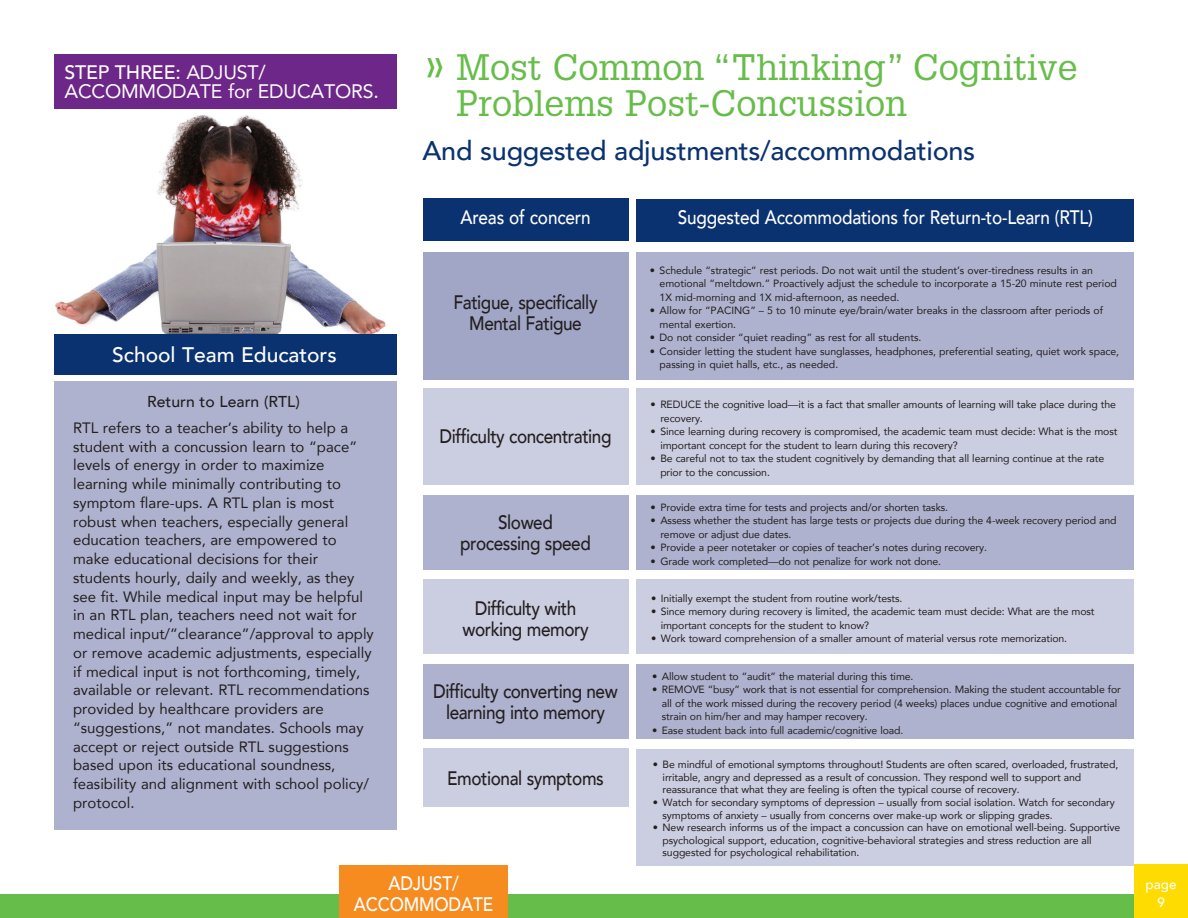
<style>
.page{position:relative;width:1188px;height:918px;background:#fff}
.page>*{position:absolute;margin:0;border:0;box-sizing:border-box;transform-origin:0 0}
.t1{font:36px "Glypha LT Std";color:#67bd4a}
.t2{font:500 27px "Avenir";letter-spacing:-.01em;color:#0b3270}
.t3{font:500 21px "Avenir";color:#fff}
.t4{font:500 19.5px/21px "Avenir";letter-spacing:-.025em;color:#231f20;text-align:center;scale:.88 1}
.t5{font:500 19.5px "Avenir";letter-spacing:-.01em;color:#fff;scale:.88 1}
.t6{font:19.5px "Avenir";letter-spacing:-.01em;color:#fff}
.t7{font:500 19.5px "Avenir";letter-spacing:-.01em;color:#fff}
.t8{font:500 15.75px "Avenir";color:#231f20}
.t9{font:15px/18.8px "Avenir";color:#231f20}
.t10{font:500 13.5px "Avenir";color:#fff}
.t11{font:10.5px/13.5px "Avenir";letter-spacing:-.01em;color:#231f20}
.s1{font-weight:400}
.s2{font-size:45px}
</style>
<div class="page">
<div style="left:0;top:894px;width:1188px;height:24px;background:#67bd4a"></div>
<div style="left:1134px;top:864px;width:54px;height:54px;background:#ffdc01"></div>
<div style="left:339px;top:866px;width:169px;height:52px;background:#f68b1f"></div>
<div style="left:423px;top:199px;width:206px;height:42px;background:#0b3270"></div>
<div style="left:637px;top:199px;width:497px;height:42px;background:#0b3270"></div>
<div style="left:423px;top:252px;width:206px;height:127px;background:#a1a6c6"></div>
<div style="left:637px;top:252px;width:497px;height:127px;background:#aeb2ce"></div>
<div style="left:423px;top:389px;width:206px;height:96px;background:#cbcde0"></div>
<div style="left:637px;top:389px;width:497px;height:96px;background:#cbcde0"></div>
<div style="left:423px;top:495px;width:206px;height:74px;background:#aeb2ce"></div>
<div style="left:637px;top:495px;width:497px;height:74px;background:#aeb2ce"></div>
<div style="left:423px;top:580px;width:206px;height:74px;background:#cbcde0"></div>
<div style="left:637px;top:580px;width:497px;height:74px;background:#cbcde0"></div>
<div style="left:423px;top:664px;width:206px;height:74px;background:#aeb2ce"></div>
<div style="left:637px;top:664px;width:497px;height:74px;background:#aeb2ce"></div>
<div style="left:423px;top:749px;width:206px;height:58px;background:#cbcde0"></div>
<div style="left:637px;top:749px;width:497px;height:117px;background:#cbcde0"></div>
<div style="left:54px;top:54px;width:342px;height:55px;background:#6c2789"></div>
<img style="left:55px;top:116px;width:331px;height:218px">
<div style="left:54px;top:334px;width:342px;height:41px;background:#0b3270"></div>
<div style="left:54px;top:381px;width:342px;height:448px;background:#aeb2ce"></div>
<p class="t7" style="left:64px;top:55px;width:203px">STEP THREE: <span class="s1">ADJUST/</span></p>
<p class="t6" style="left:64px;top:76px;width:316px">ACCOMMODATE for EDUCATORS.</p>
<p class="t3" style="left:112px;top:336px;width:226px">School Team Educators</p>
<p class="t8" style="left:147px;top:388px;width:154px">Return to Learn (RTL)</p>
<p class="t9" style="left:73px;top:418px;width:302px">RTL refers to a teacher’s ability to help a student with a concussion learn to “pace” levels of energy in order to maximize learning while minimally contributing to symptom flare-ups. A RTL plan is most robust when teachers, especially general education teachers, are empowered to make educational decisions for their students hourly, daily and weekly, as they see fit. While medical input may be helpful in an RTL plan, teachers need not wait for medical input/”clearance”/approval to apply or remove academic adjustments, especially if medical input is not forthcoming, timely, available or relevant. RTL recommendations provided by healthcare providers are “suggestions,” not mandates. Schools may accept or reject outside RTL suggestions based upon its educational soundness, feasibility and alignment with school policy/ protocol.</p>
<p class="t1" style="left:423px;top:46px;width:656px"><span class="s2">»</span> Most Common “Thinking” Cognitive</p>
<p class="t1" style="left:456px;top:82px;width:453px">Problems Post-Concussion</p>
<p class="t2" style="left:423px;top:127px;width:554px">And suggested adjustments/accommodations</p>
<p class="t5" style="left:461px;top:201px;width:149px">Areas of concern</p>
<p class="t5" style="left:678px;top:201px;width:473px">Suggested Accommodations for Return-to-Learn (RTL)</p>
<p class="t4" style="left:453px;top:291px;width:165px">Fatigue, specifically</p>
<p class="t4" style="left:469px;top:312px;width:129px">Mental Fatigue</p>
<p class="t4" style="left:439px;top:425px;width:197px">Difficulty concentrating</p>
<p class="t4" style="left:498px;top:510px;width:64px">Slowed</p>
<p class="t4" style="left:460px;top:531px;width:150px">processing speed</p>
<p class="t4" style="left:475px;top:596px;width:117px">Difficulty with</p>
<p class="t4" style="left:462px;top:617px;width:145px">working memory</p>
<p class="t4" style="left:433px;top:679px;width:211px">Difficulty converting new learning into memory</p>
<p class="t4" style="left:447px;top:766px;width:179px">Emotional symptoms</p>
<p class="t11" style="left:660px;top:263px;width:459px;text-indent:-10px">• Schedule “strategic” rest periods. Do not wait until the student’s over-tiredness results in an emotional “meltdown.” Proactively adjust the schedule to incorporate a 15-20 minute rest period<br>1X mid-morning and 1X mid-afternoon, as needed.</p>
<p class="t11" style="left:660px;top:303px;width:445px;text-indent:-10px">• Allow for “PACING” – 5 to 10 minute eye/brain/water breaks in the classroom after periods of mental exertion.</p>
<p class="t11" style="left:650px;top:330px;width:273px">• Do not consider “quiet reading” as rest for all students.</p>
<p class="t11" style="left:660px;top:344px;width:461px;text-indent:-10px">• Consider letting the student have sunglasses, headphones, preferential seating, quiet work space, passing in quiet halls, etc., as needed.</p>
<p class="t11" style="left:660px;top:398px;width:457px;text-indent:-10px">• REDUCE the cognitive load—it is a fact that smaller amounts of learning will take place during the recovery.</p>
<p class="t11" style="left:660px;top:425px;width:459px;text-indent:-10px">• Since learning during recovery is compromised, the academic team must decide: What is the most important concept for the student to learn during this recovery?</p>
<p class="t11" style="left:660px;top:452px;width:446px;text-indent:-10px">• Be careful not to tax the student cognitively by demanding that all learning continue at the rate prior to the concussion.</p>
<p class="t11" style="left:651px;top:500px;width:299px">• Provide extra time for tests and projects and/or shorten tasks.</p>
<p class="t11" style="left:660px;top:513px;width:458px;text-indent:-10px">• Assess whether the student has large tests or projects due during the 4-week recovery period and remove or adjust due dates.</p>
<p class="t11" style="left:651px;top:540px;width:338px">• Provide a peer notetaker or copies of teacher’s notes during recovery.</p>
<p class="t11" style="left:651px;top:554px;width:292px">• Grade work completed—do not penalize for work not done.</p>
<p class="t11" style="left:651px;top:591px;width:253px">• Initially exempt the student from routine work/tests.</p>
<p class="t11" style="left:661px;top:605px;width:435px;text-indent:-10px">• Since memory during recovery is limited, the academic team must decide: What are the most important concepts for the student to know?</p>
<p class="t11" style="left:651px;top:632px;width:418px">• Work toward comprehension of a smaller amount of material versus rote memorization.</p>
<p class="t11" style="left:652px;top:669px;width:263px">• Allow student to “audit” the material during this time.</p>
<p class="t11" style="left:662px;top:682px;width:461px;text-indent:-10px">• REMOVE “busy” work that is not essential for comprehension. Making the student accountable for all of the work missed during the recovery period (4 weeks) places undue cognitive and emotional strain on him/her and may hamper recovery.</p>
<p class="t11" style="left:652px;top:723px;width:253px">• Ease student back into full academic/cognitive load.</p>
<p class="t11" style="left:663px;top:758px;width:457px;line-height:12.6px;text-indent:-10px">• Be mindful of emotional symptoms throughout! Students are often scared, overloaded, frustrated, irritable, angry and depressed as a result of concussion. They respond well to support and reassurance that what they are feeling is often the typical course of recovery.</p>
<p class="t11" style="left:663px;top:796px;width:454px;line-height:12.6px;text-indent:-10px">• Watch for secondary symptoms of depression – usually from social isolation. Watch for secondary symptoms of anxiety – usually from concerns over make-up work or slipping grades.</p>
<p class="t11" style="left:663px;top:821px;width:459px;line-height:12.6px;text-indent:-10px">• New research informs us of the impact a concussion can have on emotional well-being. Supportive psychological support, education, cognitive-behavioral strategies and stress reduction are all suggested for psychological rehabilitation.</p>
<p class="t5" style="left:389px;top:867px;width:81px">ADJUST/</p>
<p class="t5" style="left:354px;top:888px;width:160px">ACCOMMODATE</p>
<p class="t10" style="left:1146px;top:872px;width:33px">page</p>
<p class="t10" style="left:1157px;top:890px;width:9px">9</p>
</div>
